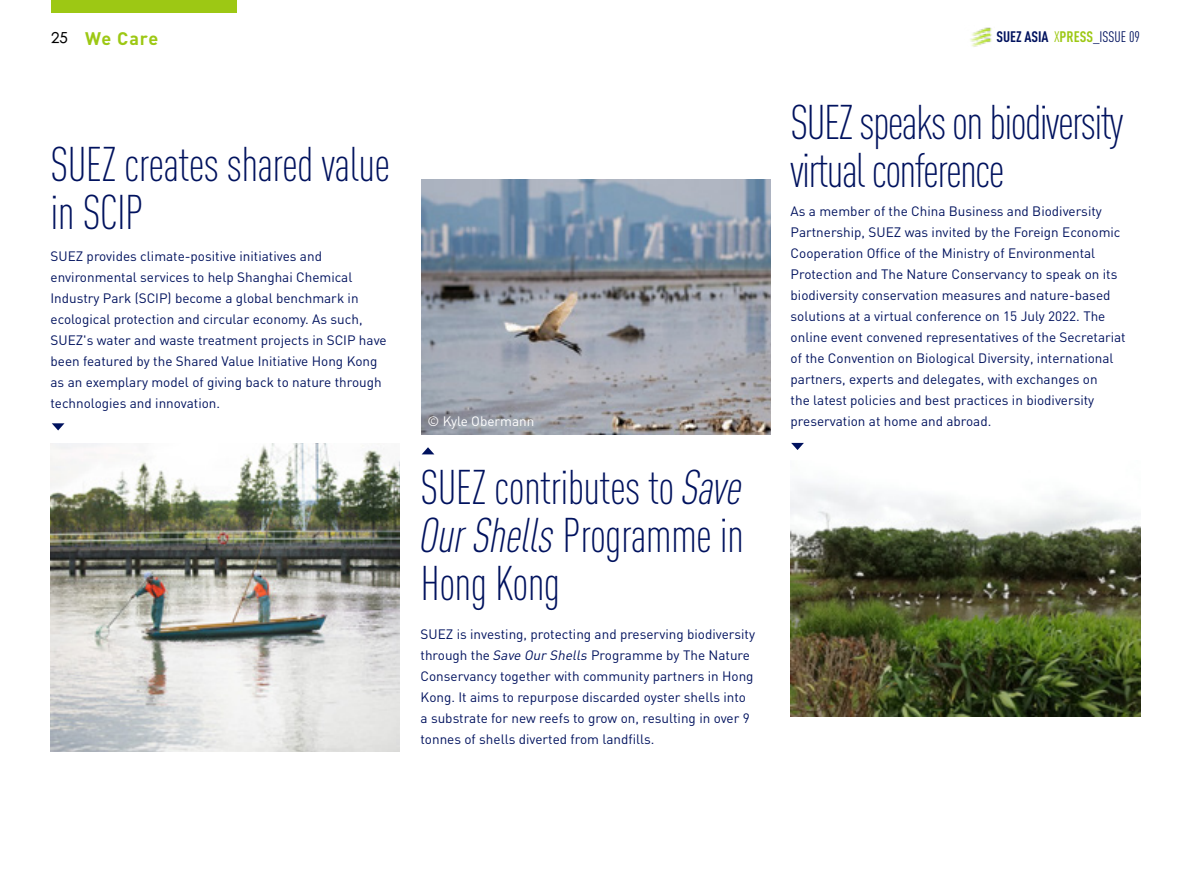
<style>
.page{position:relative;width:1191px;height:893px;background:#fff}
.page>*{position:absolute;margin:0;border:0;box-sizing:border-box;transform-origin:0 0}
.t1{font:300 condensed 48px/48px "DIN Pro";letter-spacing:-.015em;color:#00125e}
.t2{font:300 condensed 48px/48px "DIN Pro";letter-spacing:-.035em;color:#00125e}
.t3{font:700 18px "DIN";letter-spacing:.035em;color:#9dc814}
.t4{font:700 15px "DIN Cond";color:#00125e}
.t5{font:500 15px "ST Heiti SC";color:#000}
.t6{font:13.5px/21px "DIN";color:#00125e}
.t7{font:13.5px "DIN";color:#fff}
.s1{font-weight:400;color:#9dc814}
.s2{color:#9dc814}
.s3{font-weight:400}
.s4{font-style:italic}
</style>
<div class="page">
<img style="left:50px;top:444px;width:349px;height:307px">
<img style="left:790px;top:482px;width:350px;height:234px">
<img style="left:421px;top:180px;width:349px;height:255px">
<svg style="left:52px;top:423px;width:12px;height:7px"></svg>
<svg style="left:791px;top:443px;width:13px;height:7px"></svg>
<svg style="left:422px;top:447px;width:12px;height:7px"></svg>
<div style="left:51px;top:0;width:185px;height:13px;background:#9dc814"></div>
<img style="left:970px;top:27px;width:22px;height:20px">
<p class="t5" style="left:51px;top:30px;width:18px">25</p>
<p class="t4" style="left:996px;top:28px;width:145px">SUEZ ASIA <span class="s1">X</span><span class="s2">PRESS</span><span class="s3">_ISSUE 09</span></p>
<h2 class="t3" style="left:85px;top:26px;width:74px">We Care</h2>
<h1 class="t1" style="left:50px;top:137px;width:341px">SUEZ creates shared value in SCIP</h1>
<p class="t6" style="left:50px;top:245px;width:338px">SUEZ provides climate-positive initiatives and environmental services to help Shanghai Chemical Industry Park (SCIP) become a global benchmark in ecological protection and circular economy. As such, SUEZ's water and waste treatment projects in SCIP have been featured by the Shared Value Initiative Hong Kong as an exemplary model of giving back to nature through technologies and innovation.</p>
<p class="t7" style="left:427px;top:412px;width:108px">© Kyle Obermann</p>
<h1 class="t1" style="left:417px;top:460px;width:335px">SUEZ contributes to <span class="s4">Save<br>OurShells</span> Programme in<br>Hong Kong</h1>
<p class="t6" style="left:420px;top:623px;width:336px">SUEZ is investing, protecting and preserving biodiversity through the <span class="s4">Save Our Shells</span> Programme by The Nature Conservancy together with community partners in Hong Kong. It aims to repurpose discarded oyster shells into a substrate for new reefs to grow on, resulting in over 9 tonnes of shells diverted from landfills.</p>
<h1 class="t2" style="left:790px;top:95px;width:334px">SUEZ speaks on biodiversity virtual conference</h1>
<p class="t6" style="left:790px;top:200px;width:337px">As a member of the China Business and Biodiversity Partnership, SUEZ was invited by the Foreign Economic Cooperation Office of the Ministry of Environmental Protection and The Nature Conservancy to speak on its biodiversity conservation measures and nature-based solutions at a virtual conference on 15 July 2022. The online event convened representatives of the Secretariat of the Convention on Biological Diversity, international partners, experts and delegates, with exchanges on<br>the latest policies and best practices in biodiversity preservation at home and abroad.</p>
</div>
